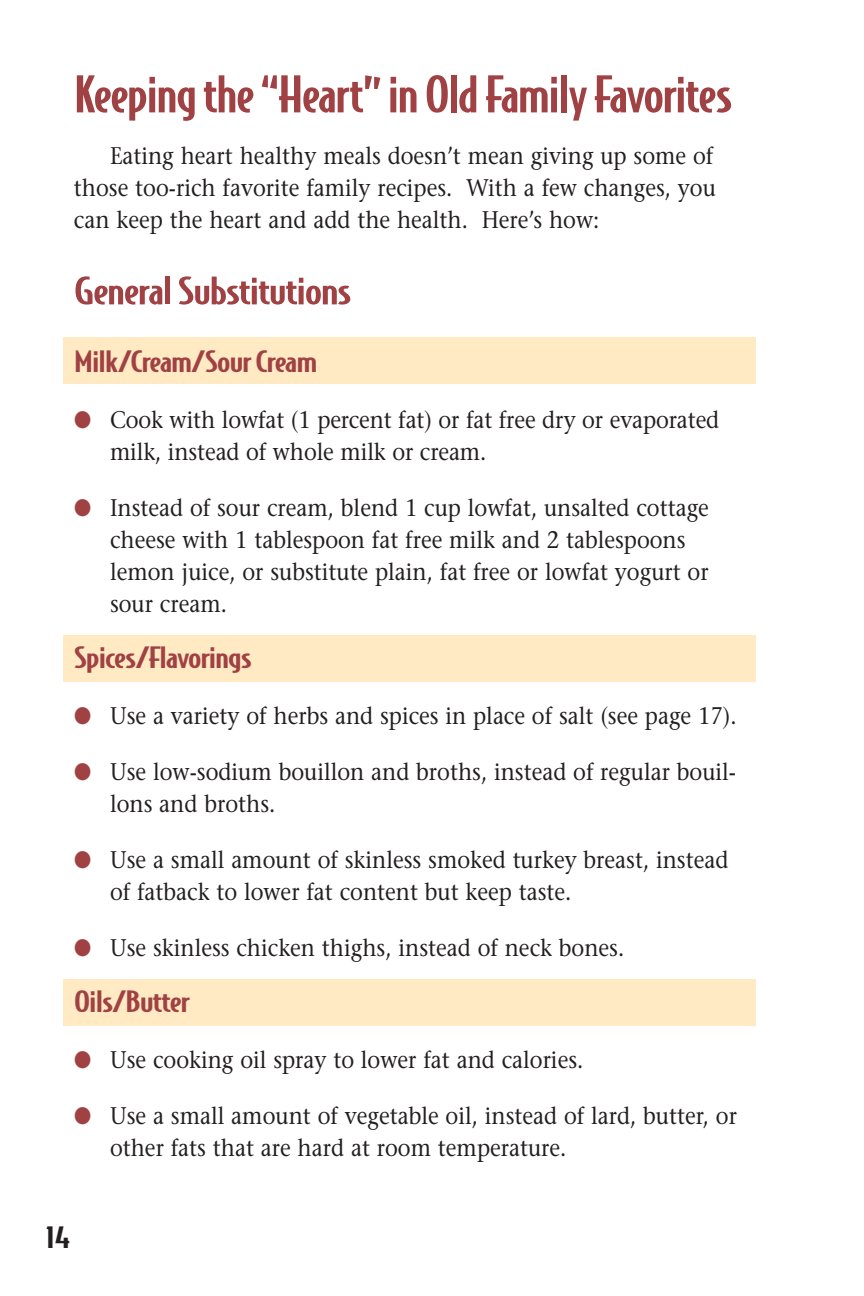
<style>
.page{position:relative;width:864px;height:1296px;background:#fff}
.page>*{position:absolute;margin:0;border:0;box-sizing:border-box;transform-origin:0 0}
.t1{font:500 48px "Bodega Sans";letter-spacing:-.02em;color:#a04144;scale:1.25 1}
.t2{font:500 36px "Bodega Sans";letter-spacing:-.02em;color:#a04144;scale:1.4 1}
.t3{font:500 28px "Bodega Sans";letter-spacing:-.02em;color:#a04144;scale:1.4 1}
.t4{font:500 28px "Bodega Sans";color:#231f20;scale:1.5 1}
.t5{font:24px/32px "Stone Serif";color:#231f20;scale:.9 1}
.s1{color:#a04144}
</style>
<div class="page">
<div style="left:63px;top:338px;width:693px;height:46px;background:#ffeac4"></div>
<div style="left:63px;top:636px;width:693px;height:46px;background:#ffeac4"></div>
<div style="left:63px;top:979px;width:693px;height:47px;background:#ffeac4"></div>
<h1 class="t1" style="left:74px;top:78px;width:528px">Keeping the “Heart” in Old Family Favorites</h1>
<p class="t5" style="left:74px;top:143px;width:715px;text-align:justify;text-indent:36px">Eating heart healthy meals doesn’t mean giving up some of those too-rich favorite family recipes. With a few changes, you can keep the heart and add the health. Here’s how:</p>
<h2 class="t2" style="left:74px;top:279px;width:199px">General Substitutions</h2>
<p class="t3" style="left:74px;top:352px;width:175px">Milk/Cream/Sour Cream</p>
<p class="t5" style="left:110px;top:407px;width:678px;text-indent:-36px"><span class="s1">●</span> Cook with lowfat (1 percent fat) or fat free dry or evaporated milk, instead of whole milk or cream.</p>
<p class="t5" style="left:110px;top:495px;width:667px;text-indent:-36px"><span class="s1">●</span> Instead of sour cream, blend 1 cup lowfat, unsalted cottage cheese with 1 tablespoon fat free milk and 2 tablespoons lemon juice, or substitute plain, fat free or lowfat yogurt or sour cream.</p>
<p class="t3" style="left:74px;top:648px;width:128px">Spices/Flavorings</p>
<p class="t5" style="left:74px;top:703px;width:738px"><span class="s1">●</span> Use a variety of herbs and spices in place of salt (see page 17).</p>
<p class="t5" style="left:110px;top:759px;width:697px;text-indent:-36px"><span class="s1">●</span> Use low-sodium bouillon and broths, instead of regular bouil&shy;lons and broths.</p>
<p class="t5" style="left:110px;top:847px;width:689px;text-indent:-36px"><span class="s1">●</span> Use a small amount of skinless smoked turkey breast, instead of fatback to lower fat content but keep taste.</p>
<p class="t5" style="left:74px;top:935px;width:613px"><span class="s1">●</span> Use skinless chicken thighs, instead of neck bones.</p>
<p class="t3" style="left:74px;top:992px;width:84px">Oils/Butter</p>
<p class="t5" style="left:74px;top:1047px;width:567px"><span class="s1">●</span> Use cooking oil spray to lower fat and calories.</p>
<p class="t5" style="left:110px;top:1103px;width:698px;text-indent:-36px"><span class="s1">●</span> Use a small amount of vegetable oil, instead of lard, butter, or other fats that are hard at room temperature.</p>
<p class="t4" style="left:45px;top:1228px;width:18px">14</p>
</div>
